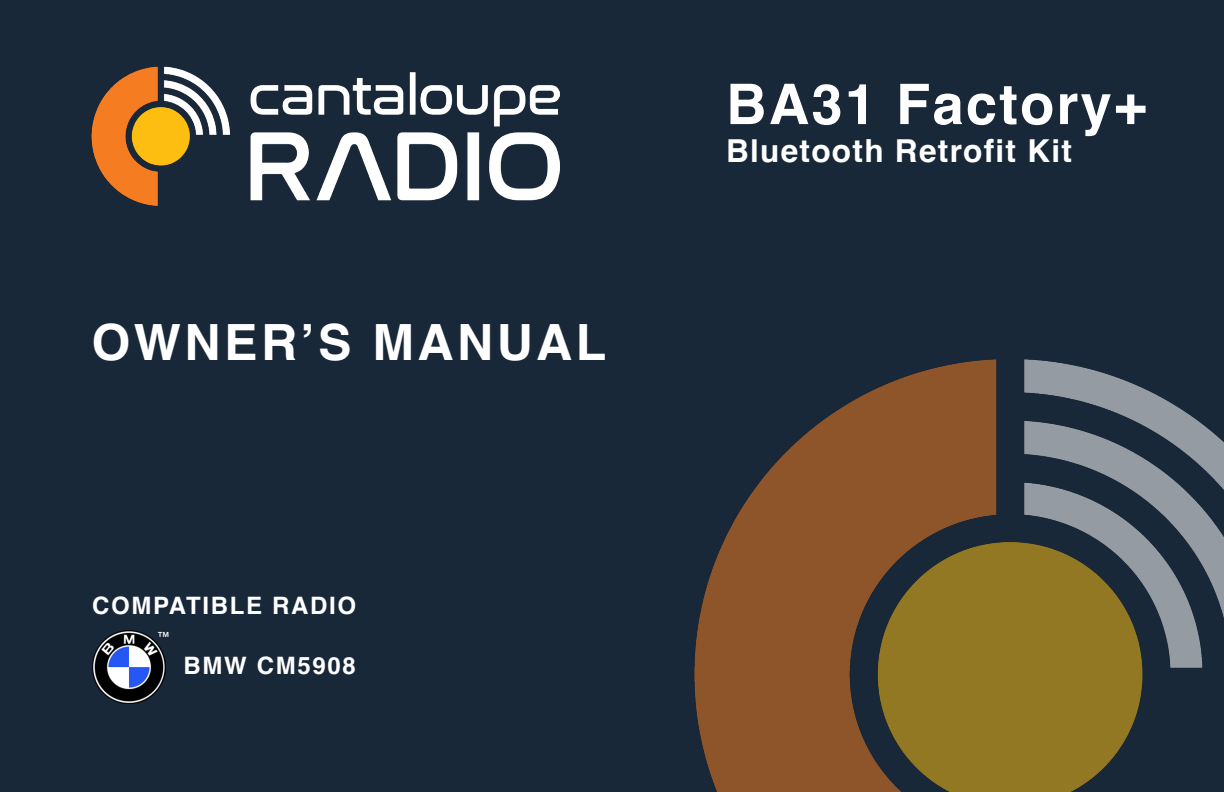
<style>
.page{position:relative;width:1224px;height:792px;background:#182838}
.page>*{position:absolute;margin:0;border:0;box-sizing:border-box;transform-origin:0 0}
.t1{font:700 56px "Helvetica";letter-spacing:.04em;color:#fff}
.t2{font:700 50px "Helvetica";letter-spacing:.07em;color:#fff}
.t3{font:700 31.6px "Helvetica";letter-spacing:.04em;color:#fff}
.t4{font:700 24px "Helvetica";letter-spacing:.07em;color:#fff}
.t5{font:14px "Helvetica";color:#fff}
</style>
<div class="page">
<img style="left:92px;top:66px;width:467px;height:139px">
<img style="left:694px;top:359px;width:530px;height:433px">
<img style="left:92px;top:630px;width:74px;height:74px">
<p class="t2" style="left:92px;top:312px;width:516px">OWNER’S MANUAL</p>
<p class="t4" style="left:92px;top:591px;width:266px">COMPATIBLE RADIO</p>
<p class="t5" style="left:156px;top:627px;width:15px">™</p>
<p class="t4" style="left:184px;top:651px;width:174px">BMW CM5908</p>
<p class="t1" style="left:726px;top:70px;width:422px">BA31 Factory+</p>
<p class="t3" style="left:726px;top:132px;width:348px">Bluetooth Retrofit Kit</p>
</div>
